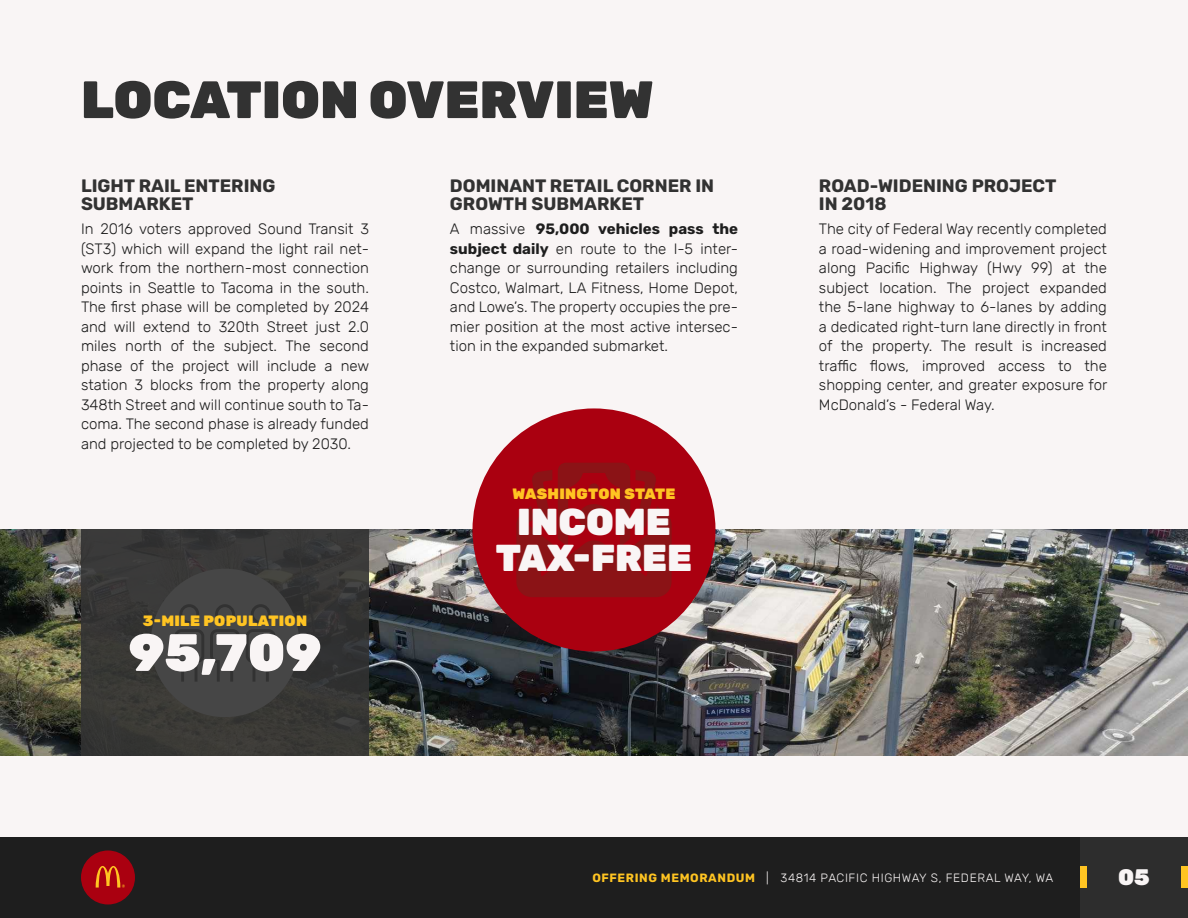
<style>
.page{position:relative;width:1188px;height:918px;background:#fff}
.page>*{position:absolute;margin:0;border:0;box-sizing:border-box;transform-origin:0 0}
.t1{font:900 52.5px "Rubik";color:#323232}
.t2{font:900 52.5px "Rubik";color:#f9f5f5}
.t3{font:900 37.5px "Rubik";color:#f9f5f5}
.t4{font:900 22.5px "Rubik";color:#f9f5f5}
.t5{font:700 18px "Rubik";color:#323232}
.t6{font:300 15px/19.5px "Rubik";color:#1e1e1e;text-align:justify}
.t7{font:900 15px "Rubik";letter-spacing:.02em;color:#ffc422}
.t8{font:300 12px "Rubik";letter-spacing:.05em;color:#f9f5f5}
.s1{font-weight:700}
.s2{font-weight:700;color:#ffc422}
</style>
<div class="page">
<div style="left:0;top:837px;width:1188px;height:81px;background:#1e1e1e"></div>
<div style="left:1080px;top:837px;width:108px;height:81px;background:#2d2d2d"></div>
<div style="left:1181px;top:867px;width:7px;height:21px;background:#ffc422"></div>
<div style="left:1080px;top:867px;width:7px;height:21px;background:#ffc422"></div>
<div style="left:81px;top:850px;width:54px;height:54px;background:#aa0010;border-radius:50%"></div>
<svg style="left:96px;top:866px;width:29px;height:22px"></svg>
<div style="left:0;top:0;width:1188px;height:837px;background:#f9f5f5"></div>
<img style="left:0;top:530px;width:1188px;height:226px">
<div style="left:81px;top:530px;width:288px;height:226px;background:#323232"></div>
<div style="left:151px;top:569px;width:148px;height:148px;background:#464646;border-radius:50%"></div>
<div style="left:472px;top:408px;width:244px;height:243px;background:#aa0010;border-radius:50%"></div>
<svg style="left:174px;top:604px;width:30px;height:78px"></svg>
<svg style="left:210px;top:604px;width:30px;height:78px"></svg>
<svg style="left:246px;top:604px;width:30px;height:78px"></svg>
<svg style="left:516px;top:463px;width:156px;height:134px"></svg>
<div style="left:589px;top:483px;width:10px;height:11px;background:#8b1316;border-radius:50%"></div>
<p class="t1" style="left:81px;top:68px;width:574px">LOCATION OVERVIEW</p>
<p class="t5" style="left:81px;top:176px;width:196px">LIGHT RAIL ENTERING</p>
<p class="t5" style="left:81px;top:194px;width:114px">SUBMARKET</p>
<p class="t6" style="left:81px;top:220px;width:290px">In 2016 voters approved Sound Transit 3 (ST3) which will expand the light rail net&shy;work from the northern-most connection points in Seattle to Tacoma in the south.<br>The first phase will be completed by 2024 and will extend to 320th Street just 2.0 miles north of the subject. The second phase of the project will include a new station 3 blocks from the property along 348th Street and will continue south to Ta&shy;coma. The second phase is already funded and projected to be completed by 2030.</p>
<p class="t7" style="left:143px;top:612px;width:166px">3-MILE POPULATION</p>
<p class="t2" style="left:129px;top:621px;width:194px">95,709</p>
<p class="t5" style="left:450px;top:176px;width:266px">DOMINANT RETAIL CORNER IN</p>
<p class="t5" style="left:450px;top:194px;width:196px">GROWTH SUBMARKET</p>
<p class="t6" style="left:450px;top:220px;width:290px">A massive <span class="s1">95,000 vehicles pass the subject daily</span> en route to the I-5 inter&shy;change or surrounding retailers including Costco, Walmart, LA Fitness, Home Depot, and Lowe’s. The property occupies the pre&shy;mier position at the most active intersec&shy;tion in the expanded submarket.</p>
<p class="t7" style="left:513px;top:485px;width:164px">WASHINGTON STATE</p>
<p class="t3" style="left:517px;top:500px;width:155px">INCOME</p>
<p class="t3" style="left:496px;top:536px;width:198px">TAX-FREE</p>
<p class="t5" style="left:819px;top:176px;width:239px">ROAD-WIDENING PROJECT</p>
<p class="t5" style="left:819px;top:194px;width:69px">IN 2018</p>
<p class="t6" style="left:819px;top:220px;width:290px">The city of Federal Way recently completed a road-widening and improvement project along Pacific Highway (Hwy 99) at the subject location. The project expanded the 5-lane highway to 6-lanes by adding a dedicated right-turn lane directly in front of the property. The result is increased traffic flows, improved access to the shopping center, and greater exposure for McDonald’s - Federal Way.</p>
<p class="t8" style="left:592px;top:871px;width:462px"><span class="s2">OFFERING MEMORANDUM</span> | 34814 PACIFIC HIGHWAY S, FEDERAL WAY, WA</p>
<h3 class="t4" style="left:1118px;top:864px;width:33px">05</h3>
</div>
